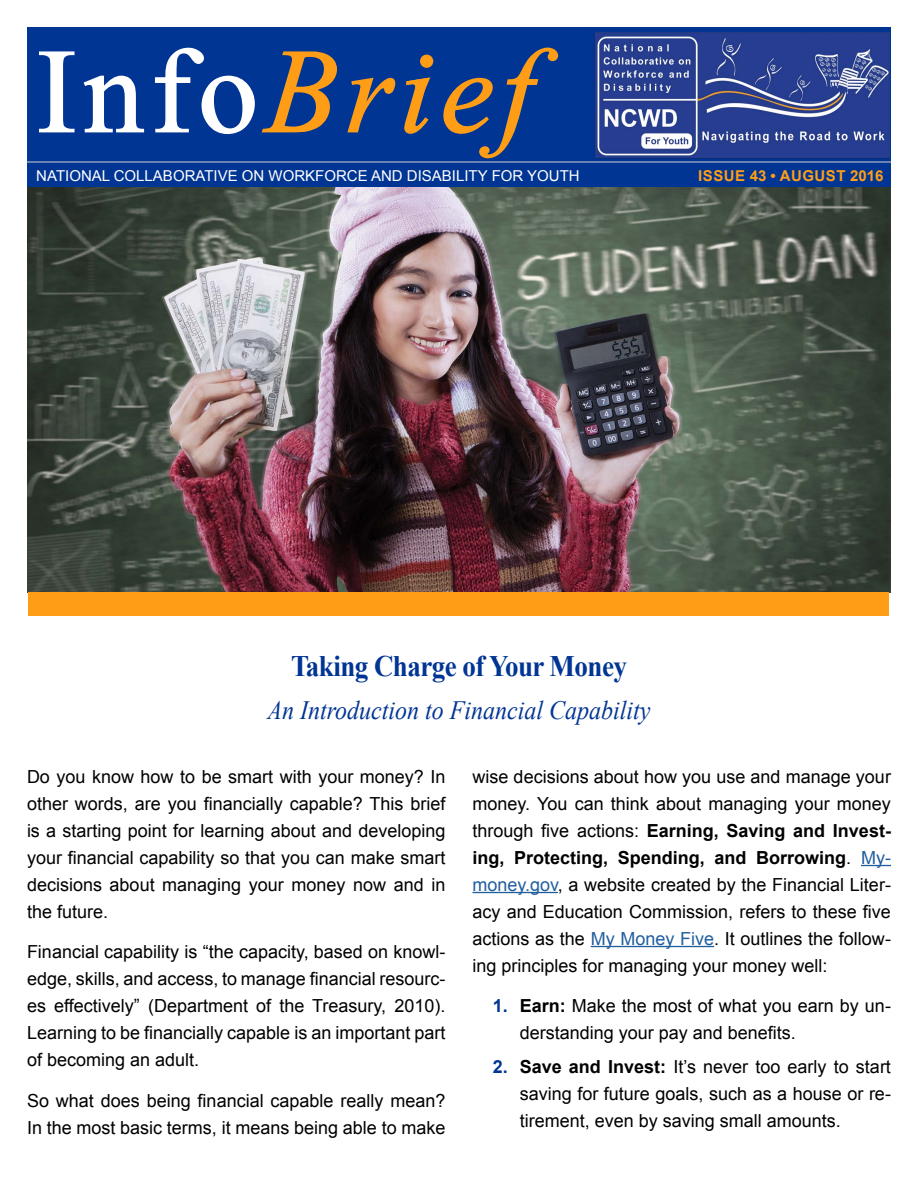
<style>
.page{position:relative;width:918px;height:1188px;background:#fff}
.page>*{position:absolute;margin:0;border:0;box-sizing:border-box;transform-origin:0 0}
.t1{font:italic 120px "Times New Roman";letter-spacing:.06em;color:#ff9e16}
.t2{font:700 29.7px "Times New Roman";letter-spacing:-.02em;color:#003594;scale:.91 1}
.t3{font:italic 26.4px "Times New Roman";color:#003594;scale:.91 1}
.t4{font:18px/27px "Arial";color:#000;text-align:justify}
.t5{font:15px "Arial";color:#fff}
.t6{font:700 15px "Arial";letter-spacing:.035em;color:#ff9e16}
.s1{font-style:normal;color:#fff}
.s2{font-weight:700}
.s3{color:#215e9e}
.s4{font-weight:700;color:#003594}
</style>
<div class="page">
<div style="left:27px;top:27px;width:864px;height:161px;background:#003594"></div>
<hr style="left:27px;top:161px;width:864px;height:2px;background:#929abd">
<svg style="left:38px;top:51px;width:37px;height:82px"></svg>
<svg style="left:83px;top:75px;width:62px;height:58px"></svg>
<svg style="left:154px;top:47px;width:183px;height:87px"></svg>
<svg style="left:347px;top:77px;width:49px;height:56px"></svg>
<hr style="left:861px;top:865px;width:30px;height:1px;background:#215e9e">
<hr style="left:472px;top:892px;width:86px;height:1px;background:#215e9e">
<hr style="left:591px;top:946px;width:123px;height:1px;background:#215e9e">
<svg style="left:404px;top:54px;width:30px;height:80px"></svg>
<svg style="left:443px;top:47px;width:116px;height:112px"></svg>
<img style="left:27px;top:188px;width:864px;height:404px">
<img style="left:589px;top:32px;width:301px;height:131px">
<div style="left:28px;top:592px;width:861px;height:24px;background:#ff9e16"></div>
<p class="t1" style="left:37px;top:9px;width:499px"><span class="s1">Info</span>Brief</p>
<p class="t5" style="left:36px;top:165px;width:545px">NATIONAL COLLABORATIVE ON WORKFORCE AND DISABILITY FOR YOUTH</p>
<p class="t6" style="left:698px;top:165px;width:187px">ISSUE 43 • AUGUST 2016</p>
<p class="t2" style="left:291px;top:645px;width:371px">Taking Charge of Your Money</p>
<p class="t3" style="left:267px;top:692px;width:423px">An Introduction to Financial Capability</p>
<p class="t4" style="left:27px;top:763px;width:420px">Do you know how to be smart with your money? In other words, are you financially capable? This brief is a starting point for learning about and developing your financial capability so that you can make smart decisions about managing your money now and in the future.</p>
<p class="t4" style="left:27px;top:938px;width:420px">Financial capability is “the capacity, based on knowl&shy;edge, skills, and access, to manage financial resourc&shy;es effectively” (Department of the Treasury, 2010).<br>Learning to be financially capable is an important part of becoming an adult.</p>
<p class="t4" style="left:27px;top:1087px;width:420px">So what does being financial capable really mean?<br>In the most basic terms, it means being able to make</p>
<p class="t4" style="left:472px;top:763px;width:420px">wise decisions about how you use and manage your money. You can think about managing your money through five actions: <span class="s2">Earning, Saving and Invest&shy;ing, Protecting, Spending, and Borrowing</span>. <span class="s3">My&shy;money.gov</span>, a website created by the Financial Liter&shy;acy and Education Commission, refers to these five actions as the <span class="s3">My Money Five</span>. It outlines the follow&shy;ing principles for managing your money well:</p>
<p class="t4" style="left:520px;top:992px;width:373px;text-indent:-27px"><span class="s4">1.</span> <span class="s2">Earn:</span> Make the most of what you earn by un&shy;derstanding your pay and benefits.</p>
<p class="t4" style="left:520px;top:1053px;width:373px;text-indent:-27px"><span class="s4">2.</span> <span class="s2">Save and Invest:</span> It’s never too early to start saving for future goals, such as a house or re&shy;tirement, even by saving small amounts.</p>
</div>
